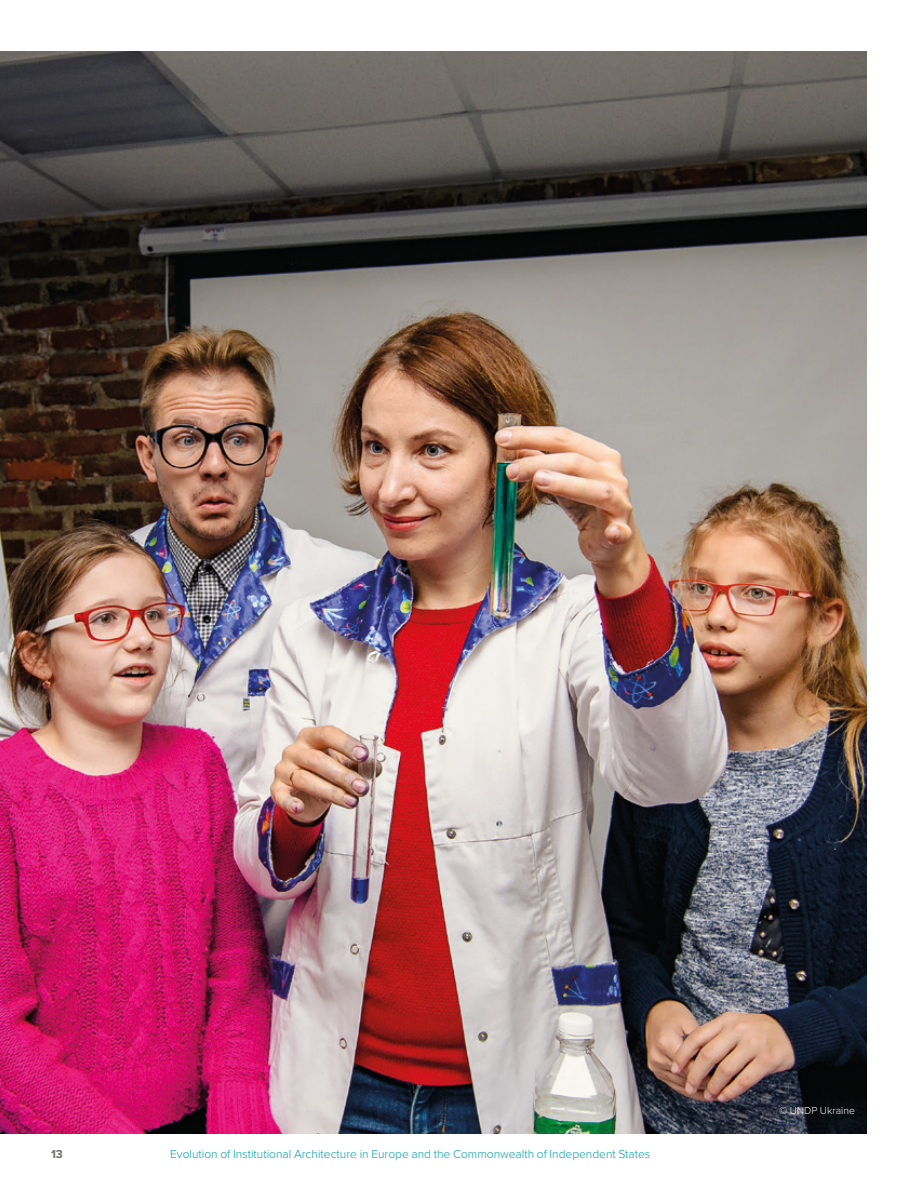
<style>
.page{position:relative;width:918px;height:1188px;background:#fff}
.page>*{position:absolute;margin:0;border:0;box-sizing:border-box;transform-origin:0 0}
.t1{font:300 12px "Proxima Nova";color:#009ea7}
.t2{font:700 12px "Proxima Nova";color:#70706f}
.t3{font:300 10.5px "Proxima Nova";color:#fff}
</style>
<div class="page">
<img style="left:0;top:51px;width:867px;height:1082px">
<p class="t2" style="left:51px;top:1145px;width:13px">13</p>
<p class="t1" style="left:170px;top:1145px;width:482px">Evolution of Institutional Architecture in Europe and the Commonwealth of Independent States</p>
<p class="t3" style="left:779px;top:1102px;width:77px">© UNDP Ukraine</p>
</div>
